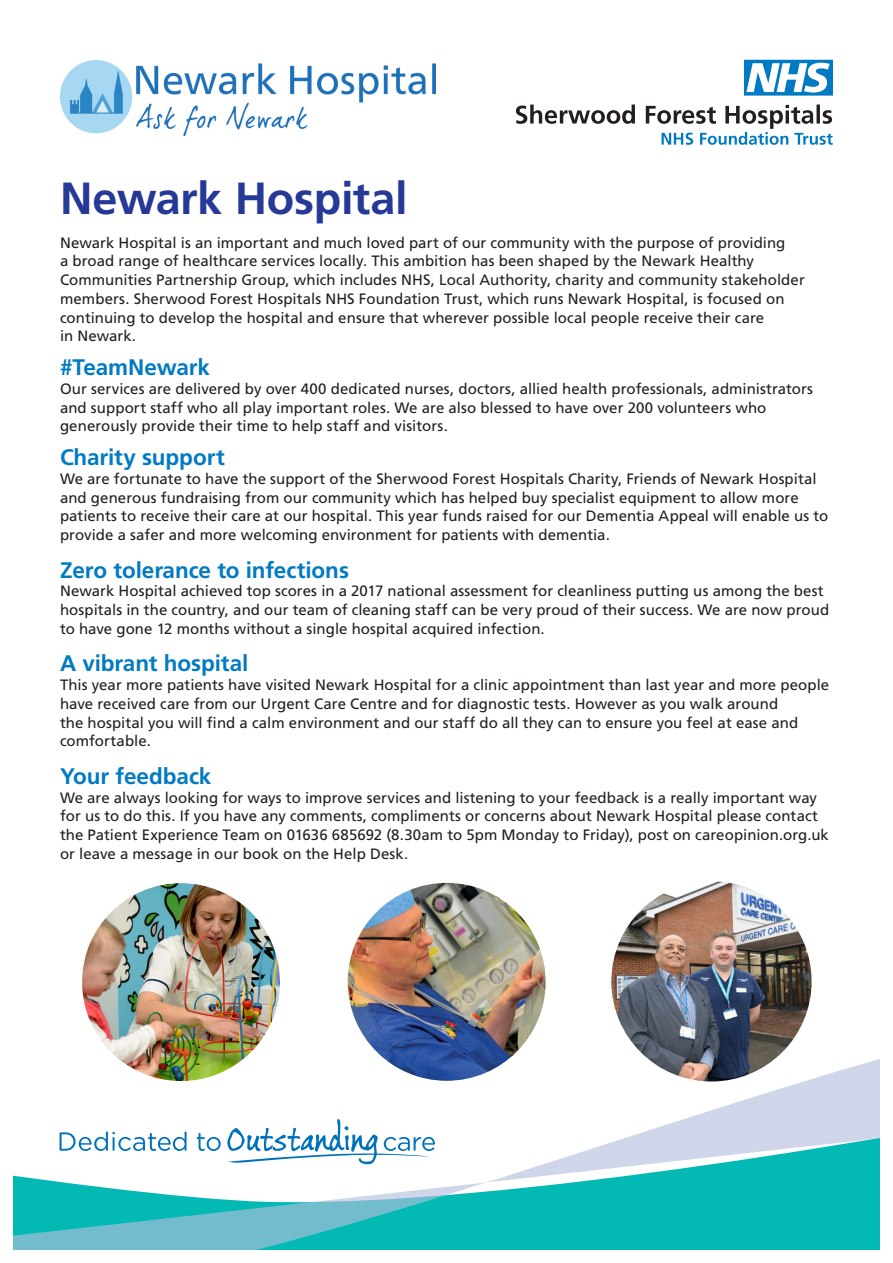
<style>
.page{position:relative;width:893px;height:1263px;background:#fff}
.page>*{position:absolute;margin:0;border:0;box-sizing:border-box;transform-origin:0 0}
.t1{font:700 45px "Frutiger LT Std";letter-spacing:-.01em;color:#263996}
.t2{font:700 22.5px "Frutiger LT Std";letter-spacing:-.005em;color:#007ac2}
.t3{font:15px/18.8px "Frutiger LT Std";letter-spacing:.005em;color:#231f20}
</style>
<div class="page">
<img style="left:606px;top:876px;width:211px;height:211px;border-radius:105px">
<div style="left:601px;top:871px;width:221px;height:221px;border:11px solid #fff;border-radius:50%"></div>
<svg style="left:516px;top:105px;width:317px;height:40px"></svg>
<svg style="left:744px;top:60px;width:89px;height:36px"></svg>
<img style="left:60px;top:61px;width:375px;height:75px">
<img style="left:601px;top:979px;width:221px;height:16px">
<svg style="left:13px;top:995px;width:867px;height:255px"></svg>
<img style="left:77px;top:884px;width:208px;height:199px">
<div style="left:72px;top:873px;width:218px;height:218px;border:10px solid #fff;border-radius:50%"></div>
<img style="left:342px;top:883px;width:209px;height:202px">
<div style="left:337px;top:872px;width:219px;height:219px;border:10px solid #fff;border-radius:50%"></div>
<p class="t1" style="left:60px;top:172px;width:349px">Newark Hospital</p>
<p class="t3" style="left:60px;top:233px;width:746px">Newark Hospital is an important and much loved part of our community with the purpose of providing<br>a broad range of healthcare services locally. This ambition has been shaped by the Newark Healthy Communities Partnership Group, which includes NHS, Local Authority, charity and community stakeholder members. Sherwood Forest Hospitals NHS Foundation Trust, which runs Newark Hospital, is focused on continuing to develop the hospital and ensure that wherever possible local people receive their care<br>in Newark.</p>
<p class="t2" style="left:60px;top:354px;width:151px">#TeamNewark</p>
<p class="t3" style="left:60px;top:379px;width:755px">Our services are delivered by over 400 dedicated nurses, doctors, allied health professionals, administrators and support staff who all play important roles. We are also blessed to have over 200 volunteers who generously provide their time to help staff and visitors.</p>
<p class="t2" style="left:60px;top:444px;width:166px">Charity support</p>
<p class="t3" style="left:60px;top:469px;width:770px">We are fortunate to have the support of the Sherwood Forest Hospitals Charity, Friends of Newark Hospital and generous fundraising from our community which has helped buy specialist equipment to allow more patients to receive their care at our hospital. This year funds raised for our Dementia Appeal will enable us to provide a safer and more welcoming environment for patients with dementia.</p>
<p class="t2" style="left:60px;top:556px;width:291px">Zero tolerance to infections</p>
<p class="t3" style="left:60px;top:582px;width:771px">Newark Hospital achieved top scores in a 2017 national assessment for cleanliness putting us among the best hospitals in the country, and our team of cleaning staff can be very proud of their success. We are now proud to have gone 12 months without a single hospital acquired infection.</p>
<p class="t2" style="left:60px;top:650px;width:190px">A vibrant hospital</p>
<p class="t3" style="left:60px;top:675px;width:771px">This year more patients have visited Newark Hospital for a clinic appointment than last year and more people have received care from our Urgent Care Centre and for diagnostic tests. However as you walk around<br>the hospital you will find a calm environment and our staff do all they can to ensure you feel at ease and comfortable.</p>
<p class="t2" style="left:60px;top:763px;width:153px">Your feedback</p>
<p class="t3" style="left:60px;top:788px;width:770px">We are always looking for ways to improve services and listening to your feedback is a really important way for us to do this. If you have any comments, compliments or concerns about Newark Hospital please contact the Patient Experience Team on 01636 685692 (8.30am to 5pm Monday to Friday), post on careopinion.org.uk or leave a message in our book on the Help Desk.</p>
</div>
